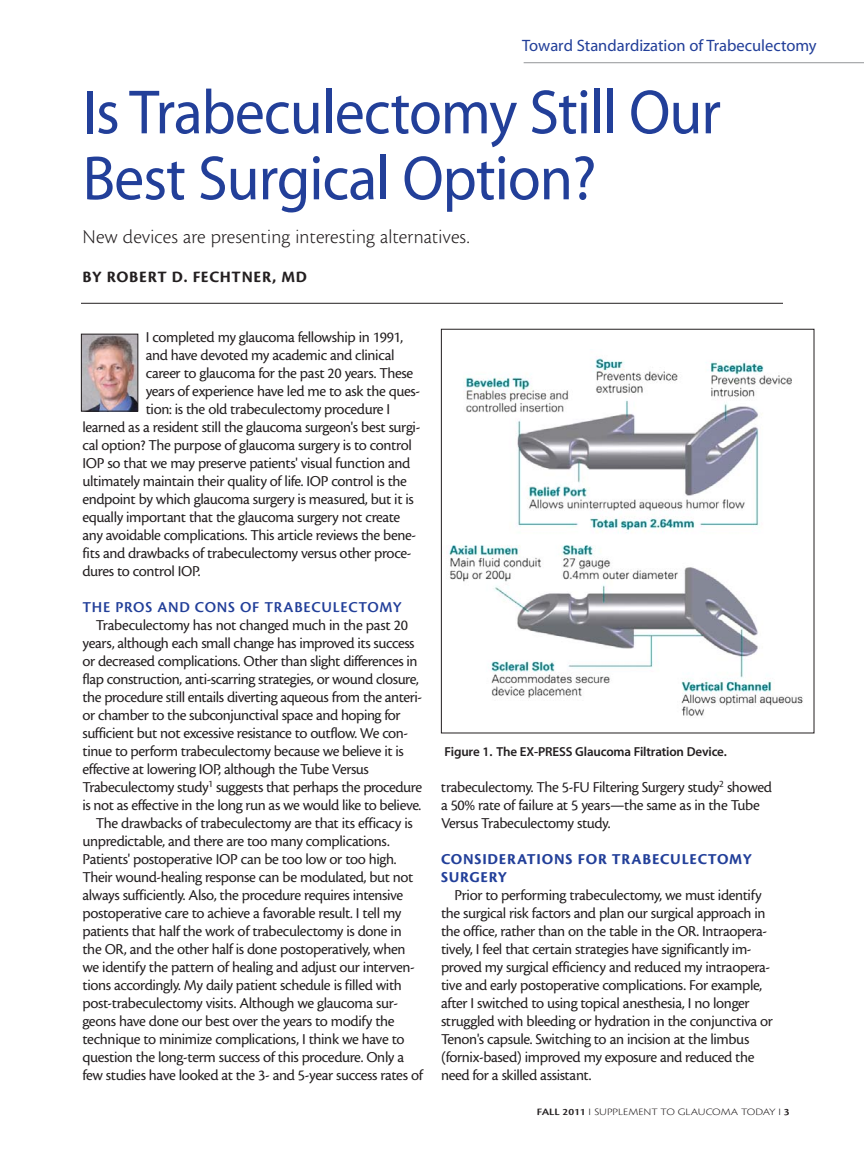
<style>
.page{position:relative;width:864px;height:1161px;background:#fff}
.page>*{position:absolute;margin:0;border:0;box-sizing:border-box;transform-origin:0 0}
.t1{font:63px/66px "Myriad MM 406 600";letter-spacing:-.015em;color:#223f99;scale:.95 1}
.t2{font:20.25px "Cronos MM 250 11";letter-spacing:.01em;color:#231f20}
.t3{font:16.5px "Myriad MM 406 600";color:#223f99}
.t4{font:16.5px "Cronos MM 700 11";letter-spacing:.045em;color:#231f20}
.t5{font:15.75px/18px "Cronos MM 408 11";letter-spacing:-.025em;color:#231f20}
.t6{font:15.75px/18px "Cronos MM 700 11";letter-spacing:.05em;color:#223f99}
.t7{font:15.75px "Cronos MM 574 11";letter-spacing:.05em;color:#223f99}
.t8{font:13.05px "Myriad MM 565 600";letter-spacing:-.01em;color:#231f20}
.t9{font:10.2px "Cronos MM 250 11";color:#231f20;scale:1.18 1}
.s1{font-family:"Cronos MM 574 11"}
</style>
<div class="page">
<hr style="left:81px;top:303px;width:702px;height:1px;background:#231f20">
<img style="left:83px;top:336px;width:53px;height:74px">
<div style="left:81px;top:334px;width:57px;height:78px;border:1px solid #231f20"></div>
<hr style="left:524px;top:62px;width:340px;height:1px;background:#939598">
<img style="left:449px;top:358px;width:354px;height:359px">
<div style="left:441px;top:329px;width:373px;height:404px;border:1px solid #231f20"></div>
<p class="t3" style="left:522px;top:39px;width:296px">Toward Standardization of Trabeculectomy</p>
<h1 class="t1" style="left:83px;top:84px;width:673px">Is Trabeculectomy Still Our<br>Best Surgical Option?</h1>
<p class="t2" style="left:82px;top:229px;width:389px">New devices are presenting interesting alternatives.</p>
<p class="t4" style="left:82px;top:271px;width:226px">BY ROBERT D. FECHTNER, MD</p>
<p class="t5" style="left:146px;top:329px;width:259px">I completed my glaucoma fellowship in 1991,</p>
<p class="t5" style="left:146px;top:347px;width:250px">and have devoted my academic and clinical</p>
<p class="t5" style="left:146px;top:365px;width:269px">career to glaucoma for the past 20 years. These</p>
<p class="t5" style="left:146px;top:383px;width:276px">years of experience have led me to ask the ques-</p>
<p class="t5" style="left:146px;top:401px;width:246px">tion: is the old trabeculectomy procedure I</p>
<p class="t5" style="left:83px;top:419px;width:339px">learned as a resident still the glaucoma surgeon's best surgi-</p>
<p class="t5" style="left:83px;top:437px;width:331px">cal option? The purpose of glaucoma surgery is to control</p>
<p class="t5" style="left:83px;top:455px;width:329px">IOP so that we may preserve patients' visual function and</p>
<p class="t5" style="left:83px;top:473px;width:326px">ultimately maintain their quality of life. IOP control is the</p>
<p class="t5" style="left:83px;top:491px;width:333px">endpoint by which glaucoma surgery is measured, but it is</p>
<p class="t5" style="left:83px;top:509px;width:319px">equally important that the glaucoma surgery not create</p>
<p class="t5" style="left:83px;top:527px;width:335px">any avoidable complications. This article reviews the bene-</p>
<p class="t5" style="left:83px;top:545px;width:330px">fits and drawbacks of trabeculectomy versus other proce-</p>
<p class="t5" style="left:83px;top:563px;width:119px">dures to control IOP.</p>
<p class="t7" style="left:83px;top:601px;width:321px">THE PROS AND CONS OF TRABECULECTOMY</p>
<p class="t5" style="left:96px;top:617px;width:314px">Trabeculectomy has not changed much in the past 20</p>
<p class="t5" style="left:83px;top:635px;width:334px">years, although each small change has improved its success</p>
<p class="t5" style="left:83px;top:653px;width:337px">or decreased complications. Other than slight differences in</p>
<p class="t5" style="left:83px;top:671px;width:338px">flap construction, anti-scarring strategies, or wound closure,</p>
<p class="t5" style="left:83px;top:689px;width:341px">the procedure still entails diverting aqueous from the anteri-</p>
<p class="t5" style="left:83px;top:707px;width:320px">or chamber to the subconjunctival space and hoping for</p>
<p class="t5" style="left:83px;top:725px;width:327px">sufficient but not excessive resistance to outflow. We con-</p>
<p class="t5" style="left:83px;top:743px;width:323px">tinue to perform trabeculectomy because we believe it is</p>
<p class="t5" style="left:83px;top:761px;width:288px">effective at lowering IOP, although the Tube Versus</p>
<p class="t5" style="left:83px;top:779px;width:341px">Trabeculectomy study<sup>1</sup> suggests that perhaps the procedure</p>
<p class="t5" style="left:82px;top:797px;width:340px">is not as effective in the long run as we would like to believe.</p>
<p class="t5" style="left:96px;top:815px;width:318px">The drawbacks of trabeculectomy are that its efficacy is</p>
<p class="t5" style="left:82px;top:833px;width:309px">unpredictable, and there are too many complications.</p>
<p class="t5" style="left:82px;top:851px;width:316px">Patients' postoperative IOP can be too low or too high.</p>
<p class="t5" style="left:82px;top:869px;width:333px">Their wound-healing response can be modulated, but not</p>
<p class="t5" style="left:82px;top:887px;width:322px">always sufficiently. Also, the procedure requires intensive</p>
<p class="t5" style="left:82px;top:905px;width:320px">postoperative care to achieve a favorable result. I tell my</p>
<p class="t5" style="left:82px;top:923px;width:321px">patients that half the work of trabeculectomy is done in</p>
<p class="t5" style="left:82px;top:941px;width:324px">the OR, and the other half is done postoperatively, when</p>
<p class="t5" style="left:82px;top:959px;width:334px">we identify the pattern of healing and adjust our interven-</p>
<p class="t5" style="left:82px;top:977px;width:321px">tions accordingly. My daily patient schedule is filled with</p>
<p class="t5" style="left:82px;top:995px;width:317px">post-trabeculectomy visits. Although we glaucoma sur-</p>
<p class="t5" style="left:82px;top:1013px;width:314px">geons have done our best over the years to modify the</p>
<p class="t5" style="left:82px;top:1031px;width:324px">technique to minimize complications, I think we have to</p>
<p class="t5" style="left:82px;top:1049px;width:323px">question the long-term success of this procedure. Only a</p>
<p class="t5" style="left:82px;top:1067px;width:342px">few studies have looked at the 3- and 5-year success rates of</p>
<p class="t8" style="left:445px;top:747px;width:284px">Figure 1. The EX-PRESS Glaucoma Filtration Device.</p>
<p class="t5" style="left:441px;top:779px;width:333px">trabeculectomy. The 5-FU Filtering Surgery study<sup>2</sup> showed a 50% rate of failure at 5 years—the same as in the Tube<br>Versus Trabeculectomy study.</p>
<p class="t6" style="left:441px;top:851px;width:312px">CONSIDERATIONS FOR TRABECULECTOMY<br>SURGERY</p>
<p class="t5" style="left:441px;top:887px;width:334px;text-indent:13px">Prior to performing trabeculectomy, we must identify the surgical risk factors and plan our surgical approach in the office, rather than on the table in the OR. Intraopera&shy;tively, I feel that certain strategies have significantly im&shy;proved my surgical efficiency and reduced my intraopera&shy;tive and early postoperative complications. For example, after I switched to using topical anesthesia, I no longer struggled with bleeding or hydration in the conjunctiva or Tenon's capsule. Switching to an incision at the limbus (fornix-based) improved my exposure and reduced the need for a skilled assistant.</p>
<p class="t9" style="left:537px;top:1108px;width:216px"><span class="s1">FALL 2011</span> I SUPPLEMENT TO GLAUCOMA TODAY I <span class="s1">3</span></p>
</div>
